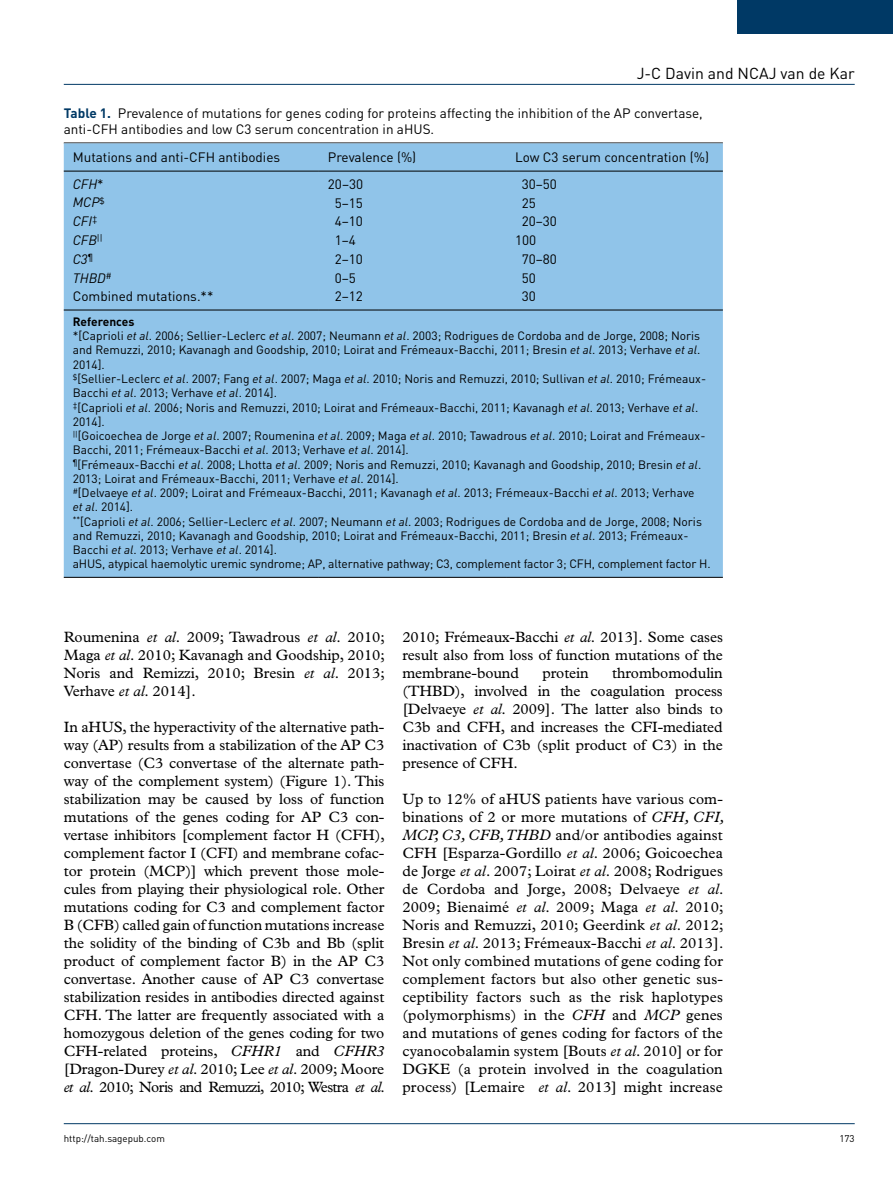
<style>
.page{position:relative;width:893px;height:1191px;background:#fff}
.page>*{position:absolute;margin:0;border:0;box-sizing:border-box;transform-origin:0 0}
.t1{font:15.75px "DIN";color:#000}
.t2{font:15px/18px "Plantin Std";letter-spacing:-.005em;color:#000;text-align:justify}
.t3{font:13.5px/15.8px "DIN";color:#000}
.t4{font:italic 13.5px "DIN";color:#000}
.t5{font:12px/14.2px "DIN";color:#000}
.t6{font:9.75px "DIN";color:#000}
.s1{font-weight:700;color:#003965}
.s2{font-style:normal}
.s3{font-weight:700}
.s4{font-style:italic}
</style>
<div class="page">
<hr style="left:64px;top:84px;width:791px;height:1px;background:#003965">
<hr style="left:64px;top:1123px;width:791px;height:1px;background:#003965">
<div style="left:738px;top:0;width:155px;height:34px;background:#003965"></div>
<div style="left:64px;top:143px;width:659px;height:434px;background:#90c4e9"></div>
<hr style="left:64px;top:171px;width:255px;height:1px;background:#000">
<hr style="left:319px;top:171px;width:187px;height:1px;background:#000">
<hr style="left:506px;top:171px;width:217px;height:1px;background:#000">
<hr style="left:64px;top:310px;width:255px;height:1px;background:#000">
<hr style="left:319px;top:310px;width:187px;height:1px;background:#000">
<hr style="left:506px;top:310px;width:217px;height:1px;background:#000">
<hr style="left:64px;top:577px;width:255px;height:1px;background:#000">
<hr style="left:319px;top:577px;width:187px;height:1px;background:#000">
<hr style="left:506px;top:577px;width:217px;height:1px;background:#000">
<p class="t1" style="left:637px;top:63px;width:219px">J-C Davin and NCAJ van de Kar</p>
<p class="t3" style="left:64px;top:105px;width:641px"><span class="s1">Table 1.</span> Prevalence of mutations for genes coding for proteins affecting the inhibition of the AP convertase, anti-CFH antibodies and low C3 serum concentration in aHUS.</p>
<p class="t3" style="left:73px;top:149px;width:209px">Mutations and anti-CFH antibodies</p>
<p class="t3" style="left:328px;top:149px;width:90px">Prevalence (%)</p>
<p class="t3" style="left:515px;top:149px;width:196px">Low C3 serum concentration (%)</p>
<p class="t4" style="left:73px;top:175px;width:32px">CFH<span class="s2">*</span></p>
<p class="t3" style="left:328px;top:176px;width:37px">20–30</p>
<p class="t3" style="left:522px;top:176px;width:37px">30–50</p>
<p class="t4" style="left:73px;top:194px;width:33px">MCP<sup>$</sup></p>
<p class="t3" style="left:335px;top:194px;width:30px">5–15</p>
<p class="t3" style="left:522px;top:194px;width:16px">25</p>
<p class="t4" style="left:73px;top:213px;width:26px">CFI<sup>‡</sup></p>
<p class="t3" style="left:335px;top:213px;width:30px">4–10</p>
<p class="t3" style="left:522px;top:213px;width:37px">20–30</p>
<p class="t4" style="left:73px;top:232px;width:31px">CFB<sup>||</sup></p>
<p class="t3" style="left:335px;top:232px;width:23px">1–4</p>
<p class="t3" style="left:515px;top:232px;width:23px">100</p>
<p class="t4" style="left:73px;top:250px;width:22px">C3<sup>¶</sup></p>
<p class="t3" style="left:335px;top:251px;width:30px">2–10</p>
<p class="t3" style="left:522px;top:251px;width:37px">70–80</p>
<p class="t4" style="left:73px;top:269px;width:40px">THBD<sup>#</sup></p>
<p class="t3" style="left:335px;top:269px;width:23px">0–5</p>
<p class="t3" style="left:522px;top:269px;width:16px">50</p>
<p class="t3" style="left:73px;top:288px;width:142px">Combined mutations.**</p>
<p class="t3" style="left:335px;top:288px;width:30px">2–12</p>
<p class="t3" style="left:522px;top:288px;width:16px">30</p>
<p class="t5" style="left:73px;top:314px;width:639px"><span class="s3">References<br></span>*[Caprioli <span class="s4">et al</span>. 2006; Sellier-Leclerc <span class="s4">et al</span>. 2007; Neumann <span class="s4">et al</span>. 2003; Rodrigues de Cordoba and de Jorge, 2008; Noris and Remuzzi, 2010; Kavanagh and Goodship, 2010; Loirat and Frémeaux-Bacchi, 2011; Bresin <span class="s4">et al</span>. 2013; Verhave <span class="s4">et al</span>.<br>2014].<br><sup>$</sup>[Sellier-Leclerc <span class="s4">et al</span>. 2007; Fang <span class="s4">et al</span>. 2007; Maga <span class="s4">et al</span>. 2010; Noris and Remuzzi, 2010; Sullivan <span class="s4">et al</span>. 2010; Frémeaux-Bacchi <span class="s4">et al</span>. 2013; Verhave <span class="s4">et al</span>. 2014].<br><sup>‡</sup>[Caprioli <span class="s4">et al</span>. 2006; Noris and Remuzzi, 2010; Loirat and Frémeaux-Bacchi, 2011; Kavanagh <span class="s4">et al</span>. 2013; Verhave <span class="s4">et al</span>.<br>2014].<br><sup>||</sup>[Goicoechea de Jorge <span class="s4">et al</span>. 2007; Roumenina <span class="s4">et al</span>. 2009; Maga <span class="s4">et al</span>. 2010; Tawadrous <span class="s4">et al</span>. 2010; Loirat and Frémeaux-Bacchi, 2011; Frémeaux-Bacchi <span class="s4">et al</span>. 2013; Verhave <span class="s4">et al</span>. 2014].<br><sup>¶</sup>[Frémeaux-Bacchi <span class="s4">et al</span>. 2008; Lhotta <span class="s4">et al</span>. 2009; Noris and Remuzzi, 2010; Kavanagh and Goodship, 2010; Bresin <span class="s4">et al</span>.<br>2013; Loirat and Frémeaux-Bacchi, 2011; Verhave <span class="s4">et al</span>. 2014].<br><sup>#</sup>[Delvaeye <span class="s4">et al</span>. 2009; Loirat and Frémeaux-Bacchi, 2011; Kavanagh <span class="s4">et al</span>. 2013; Frémeaux-Bacchi <span class="s4">et al</span>. 2013; Verhave<br><span class="s4">et al</span>. 2014].<br><sup>**</sup>[Caprioli <span class="s4">et al</span>. 2006; Sellier-Leclerc <span class="s4">et al</span>. 2007; Neumann <span class="s4">et al</span>. 2003; Rodrigues de Cordoba and de Jorge, 2008; Noris and Remuzzi, 2010; Kavanagh and Goodship, 2010; Loirat and Frémeaux-Bacchi, 2011; Bresin <span class="s4">et al</span>. 2013; Frémeaux-Bacchi <span class="s4">et al</span>. 2013; Verhave <span class="s4">et al</span>. 2014].<br>aHUS, atypical haemolytic uremic syndrome; AP, alternative pathway; C3, complement factor 3; CFH, complement factor H.</p>
<p class="t2" style="left:64px;top:628px;width:323px">Roumenina <span class="s4">et al</span>. 2009; Tawadrous <span class="s4">et al</span>. 2010; Maga <span class="s4">et al</span>. 2010; Kavanagh and Goodship, 2010; Noris and Remizzi, 2010; Bresin <span class="s4">et al</span>. 2013; Verhave <span class="s4">et al</span>. 2014].</p>
<p class="t2" style="left:64px;top:718px;width:323px">In aHUS, the hyperactivity of the alternative path&shy;way (AP) results from a stabilization of the AP C3 convertase (C3 convertase of the alternate path&shy;way of the complement system) (Figure 1). This stabilization may be caused by loss of function mutations of the genes coding for AP C3 con&shy;vertase inhibitors [complement factor H (CFH), complement factor I (CFI) and membrane cofac&shy;tor protein (MCP)] which prevent those mole&shy;cules from playing their physiological role. Other mutations coding for C3 and complement factor B (CFB) called gain of function mutations increase the solidity of the binding of C3b and Bb (split product of complement factor B) in the AP C3 convertase. Another cause of AP C3 convertase stabilization resides in antibodies directed against CFH. The latter are frequently associated with a homozygous deletion of the genes coding for two CFH-related proteins, <span class="s4">CFHR1</span> and <span class="s4">CFHR3 </span>[Dragon-Durey <span class="s4">et al</span>. 2010; Lee <span class="s4">et al</span>. 2009; Moore <span class="s4">et al</span>. 2010; Noris and Remuzzi, 2010; Westra <span class="s4">et al</span>.</p>
<p class="t2" style="left:402px;top:628px;width:322px">2010; Frémeaux-Bacchi <span class="s4">et al</span>. 2013]. Some cases result also from loss of function mutations of the membrane-bound</p>
<p class="t2" style="left:402px;top:664px;width:322px;text-indent:210px">thrombomodulin (THBD), involved in the coagulation process [Delvaeye <span class="s4">et al</span>. 2009]. The latter also binds to C3b and CFH, and increases the CFI-mediated inactivation of C3b (split product of C3) in the presence of CFH.</p>
<p class="t2" style="left:402px;top:790px;width:324px">Up to 12% of aHUS patients have various com&shy;binations of 2 or more mutations of <span class="s4">CFH, CFI, MCP, C3, CFB, THBD</span> and/or antibodies against CFH [Esparza-Gordillo <span class="s4">et al</span>. 2006; Goicoechea de Jorge <span class="s4">et al</span>. 2007; Loirat <span class="s4">et al</span>. 2008; Rodrigues de Cordoba and Jorge, 2008; Delvaeye <span class="s4">et al</span>.<br>2009; Bienaimé <span class="s4">et al</span>. 2009; Maga <span class="s4">et al</span>. 2010; Noris and Remuzzi, 2010; Geerdink <span class="s4">et al</span>. 2012; Bresin <span class="s4">et al</span>. 2013; Frémeaux-Bacchi <span class="s4">et al</span>. 2013].<br>Not only combined mutations of gene coding for complement factors but also other genetic sus&shy;ceptibility factors such as the risk haplotypes (polymorphisms) in the <span class="s4">CFH</span> and <span class="s4">MCP</span> genes and mutations of genes coding for factors of the cyanocobalamin system [Bouts <span class="s4">et al</span>. 2010] or for DGKE (a protein involved in the coagulation process) [Lemaire <span class="s4">et al</span>. 2013] might increase</p>
<p class="t2" style="left:542px;top:664px;width:48px">protein</p>
<p class="t6" style="left:64px;top:1132px;width:103px">http://tah.sagepub.com</p>
<p class="t6" style="left:839px;top:1132px;width:17px">173</p>
</div>
